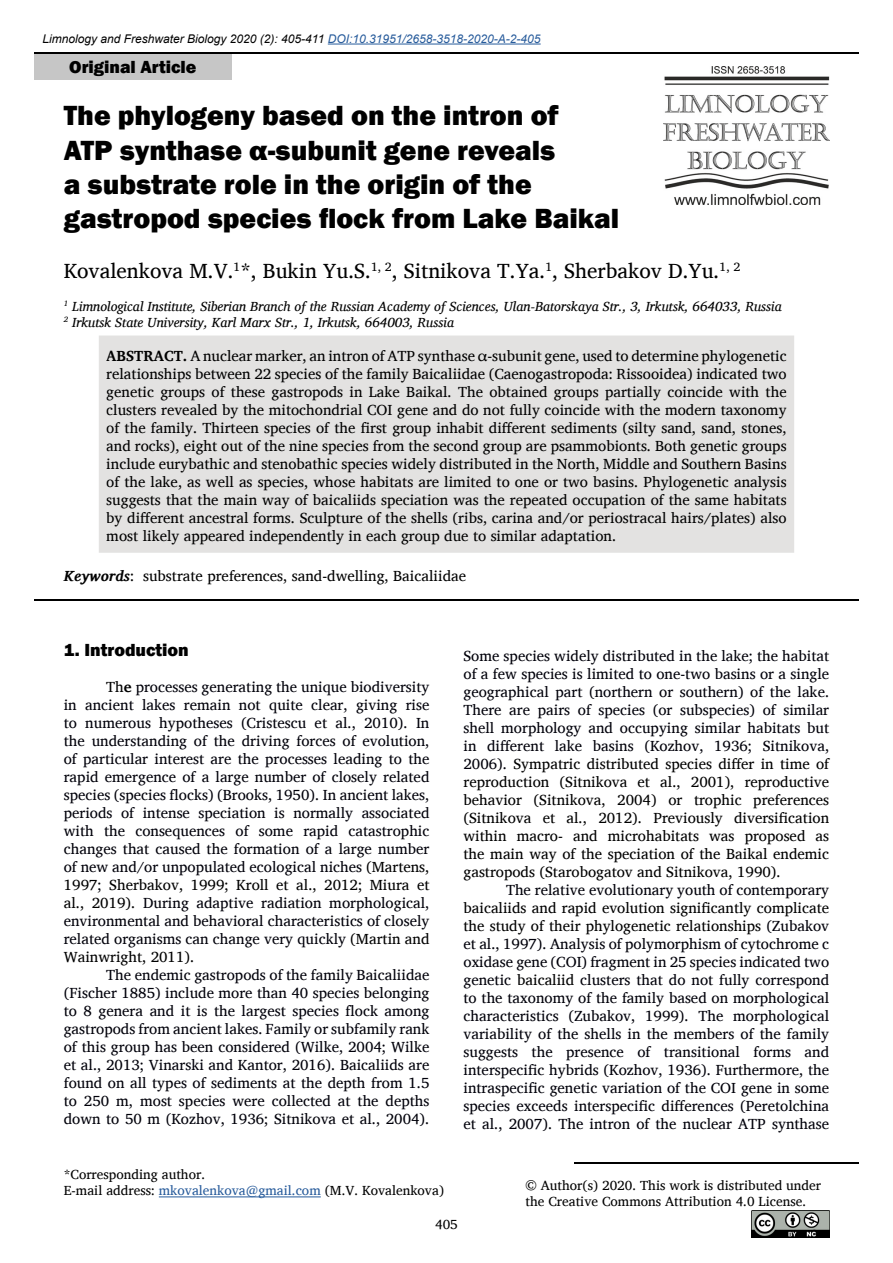
<style>
.page{position:relative;width:893px;height:1263px;background:#fff}
.page>*{position:absolute;margin:0;border:0;box-sizing:border-box;transform-origin:0 0}
.t1{font:800 28.5px/34.2px "Franklin Gothic";color:#000}
.t2{font:21px "Charis SIL";color:#000}
.t3{font:800 18px "Franklin Gothic";color:#000}
.t4{font:15px/18px "Charis SIL";color:#00000a;text-align:justify}
.t5{font:15px/18px "Charis SIL";color:#000;text-align:justify}
.t6{font:italic 13.5px/16.2px "Charis SIL";color:#000}
.t7{font:13.5px/16.2px "Charis SIL";color:#000}
.t8{font:italic 12px "Arial";color:#000}
.s1{color:#275b9b}
.s2{font-weight:700}
.s3{font-weight:700;font-style:italic}
.s4{color:#000}
.s5{font-weight:700;color:#000}
.s6{color:#00000a}
</style>
<div class="page">
<hr style="left:34px;top:52px;width:825px;height:2px;background:#000">
<hr style="left:328px;top:44px;width:213px;height:1px;background:#275b9b">
<img style="left:663px;top:67px;width:166px;height:138px">
<div style="left:34px;top:54px;width:198px;height:26px;background:#c6c6c6"></div>
<img style="left:751px;top:1210px;width:78px;height:27px">
<hr style="left:574px;top:1162px;width:285px;height:1px;background:#000">
<hr style="left:159px;top:1196px;width:162px;height:1px;background:#275b9b">
<div style="left:99px;top:335px;width:695px;height:218px;background:#e3e2e1"></div>
<hr style="left:34px;top:599px;width:825px;height:2px;background:#000">
<p class="t8" style="left:43px;top:31px;width:500px">Limnology and Freshwater Biology 2020 (2): 405-411 <span class="s1">DOI:10.31951/2658-3518-2020-A-2-405</span></p>
<p class="t3" style="left:69px;top:55px;width:129px">Original Article</p>
<h1 class="t1" style="left:64px;top:99px;width:557px">The phylogeny based on the intron of<br>ATP synthase α-subunit gene reveals<br>a substrate role in the origin of the gastropod species flock from Lake Baikal</h1>
<h2 class="t2" style="left:64px;top:259px;width:678px">Kovalenkova M.V.<sup>1</sup>*, Bukin Yu.S.<sup>1,</sup> <sup>2</sup>, Sitnikova T.Ya.<sup>1</sup>, Sherbakov D.Yu.<sup>1,</sup> <sup>2</sup></h2>
<p class="t6" style="left:64px;top:298px;width:719px"><sup>1</sup> Limnological Institute, Siberian Branch of the Russian Academy of Sciences, Ulan-Batorskaya Str., 3, Irkutsk, 664033, Russia<br><sup>2</sup> Irkutsk State University, Karl Marx Str., 1, Irkutsk, 664003, Russia</p>
<p class="t5" style="left:106px;top:347px;width:682px"><span class="s2">ABSTRACT.</span> A nuclear marker, an intron of ATP synthase α-subunit gene, used to determine phylogenetic relationships between 22 species of the family Baicaliidae (Caenogastropoda: Rissooidea) indicated two genetic groups of these gastropods in Lake Baikal. The obtained groups partially coincide with the clusters revealed by the mitochondrial COI gene and do not fully coincide with the modern taxonomy of the family. Thirteen species of the first group inhabit different sediments (silty sand, sand, stones, and rocks), eight out of the nine species from the second group are psammobionts. Both genetic groups include eurybathic and stenobathic species widely distributed in the North, Middle and Southern Basins of the lake, as well as species, whose habitats are limited to one or two basins. Phylogenetic analysis suggests that the main way of baicaliids speciation was the repeated occupation of the same habitats by different ancestral forms. Sculpture of the shells (ribs, carina and/or periostracal hairs/plates) also most likely appeared independently in each group due to similar adaptation.</p>
<p class="t5" style="left:64px;top:567px;width:404px"><span class="s3">Keywords</span>: substrate preferences, sand-dwelling, Baicaliidae</p>
<p class="t3" style="left:64px;top:638px;width:127px">1. Introduction</p>
<p class="t4" style="left:64px;top:678px;width:367px;text-indent:43px"><span class="s4">Th</span><span class="s5">e</span> processes generating the unique biodiversity in ancient lakes remain not quite clear, giving rise to numerous hypotheses (Cristescu et al., 2010). In the understanding of the driving forces of evolution, of particular interest are the processes leading to the rapid emergence of a large number of closely related species (species flocks) (Brooks, 1950). In ancient lakes, periods of intense speciation is normally associated with the consequences of some rapid catastrophic changes that caused the formation of a large number of new and/or unpopulated ecological niches <span class="s4">(Martens, 1997</span>; <span class="s4">Sherbakov, 1999; Kroll et al., 2012; Miura et al., 2019).</span> During adaptive radiation morphological, environmental and behavioral characteristics of closely related organisms can change very quickly <span class="s4">(Martin and Wainwright, 2011).</span></p>
<p class="t4" style="left:64px;top:966px;width:367px;text-indent:43px">The endemic gastropods of the family Baicaliidae (Fischer 1885) include more than 40 species belonging to 8 genera and it is the largest species flock among gastropods from ancient lakes. Family or subfamily rank of this group has been considered (Wilke, 2004; Wilke et al., 2013; Vinarski and Kantor, 2016). Baicaliids are found on all types of sediments at the depth from 1.5 to 250 m, most species were collected at the depths down to 50 m (Kozhov, 1936; Sitnikova et al., 2004).</p>
<p class="t7" style="left:64px;top:1166px;width:382px">*Corresponding author.<br>E-mail address: <span class="s1">mkovalenkova@gmail.com</span> (M.V. Kovalenkova)</p>
<p class="t5" style="left:463px;top:647px;width:367px"><span class="s6">Some species widely distributed in the lake; the habitat of a few species is limited to one-two basins or a single geographical part (northern or southern) of the lake.<br>There are pairs of species (or subspecies) of similar shell morphology and occupying similar habitats but in different lake basins (Kozhov, 1936; Sitnikova, 2006).</span> Sympatric distributed species differ in time of reproduction (Sitnikova et al., 2001), reproductive behavior (Sitnikova, 2004) or trophic preferences (Sitnikova et al., 2012). Previously diversification within macro- and microhabitats was proposed as the main way of the speciation of the Baikal endemic gastropods (Starobogatov and Sitnikova, 1990).</p>
<p class="t4" style="left:506px;top:881px;width:325px">The relative evolutionary youth of contemporary</p>
<p class="t4" style="left:463px;top:899px;width:367px"><span class="s4">baicaliids and rapid evolution significantly complicate the study of their phylogenetic relationships</span> (Zubakov et al., 1997). Analysis of polymorphism of cytochrome c oxidase gene (COI) fragment in 25 species indicated two genetic <span class="s4">baicaliid</span> clusters that do not fully correspond to the taxonomy of the family based on morphological characteristics (Zubakov, 1999). The morphological variability of the shells in the members of the family suggests the presence of transitional forms and interspecific hybrids (Kozhov, 1936). Furthermore, the intraspecific genetic variation of the COI gene in some species exceeds interspecific differences (Peretolchina et al., 2007). The intron of the nuclear ATP synthase</p>
<p class="t7" style="left:526px;top:1177px;width:297px">© Author(s) 2020. This work is distributed under the Creative Commons Attribution 4.0 License.</p>
<p class="t7" style="left:435px;top:1216px;width:24px">405</p>
</div>
